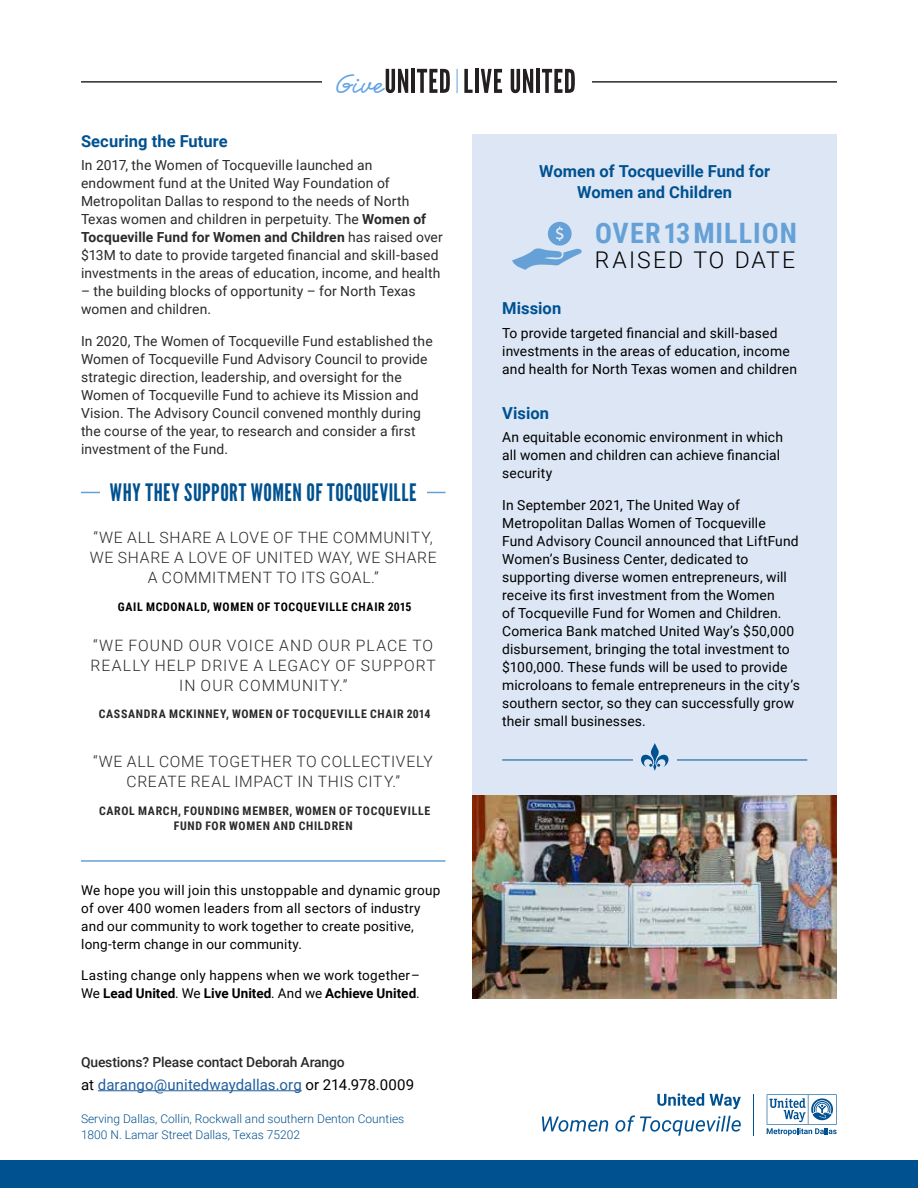
<style>
.page{position:relative;width:918px;height:1188px;background:#fff}
.page>*{position:absolute;margin:0;border:0;box-sizing:border-box;transform-origin:0 0}
.t1{font:800 29.4px "Blitz";color:#61a3e6}
.t2{font:700 28.05px "Roboto Condensed";letter-spacing:.035em;color:#65a1d6}
.t3{font:24px "League Gothic";letter-spacing:.025em;color:#005190}
.t4{font:300 22.95px "Roboto";letter-spacing:.09em;color:#000}
.t5{font:700 16.5px/21px "Roboto";letter-spacing:.005em;color:#005190;text-align:center}
.t6{font:300 15.6px/20px "Roboto";letter-spacing:.045em;color:#292a2a;text-align:center}
.t7{font:300 15.6px/20px "Roboto";letter-spacing:.065em;color:#292a2a;text-align:center}
.t8{font:15px "Roboto";letter-spacing:.005em;color:#215e9e}
.t9{font:13.8px/18px "Roboto";letter-spacing:.01em;color:#000}
.t10{font:13.8px/18px "Roboto";letter-spacing:.01em;color:#292a2a}
.t11{font:500 13.8px "Roboto";letter-spacing:-.01em;color:#292a2a}
.t12{font:13.5px/18px "Roboto";letter-spacing:.015em;color:#000}
.t13{font:300 12px/16.5px "Roboto";color:#005190}
.t14{font:700 11.85px/15px "Roboto Condensed";letter-spacing:.055em;color:#292a2a;text-align:center}
.t15{font:700 11.85px "Roboto Condensed";letter-spacing:.055em;color:#000}
.s1{font-weight:700}
.s2{color:#000}
</style>
<div class="page">
<hr style="left:81px;top:81px;width:756px;height:2px;background:#292a2a">
<div style="left:322px;top:62px;width:270px;height:38px;background:#fff"></div>
<svg style="left:464px;top:69px;width:9px;height:24px"></svg>
<hr style="left:475px;top:69px;width:3px;height:24px;background:#241f21">
<svg style="left:481px;top:69px;width:21px;height:24px"></svg>
<svg style="left:511px;top:69px;width:22px;height:24px"></svg>
<hr style="left:536px;top:69px;width:4px;height:24px;background:#241f21">
<svg style="left:542px;top:69px;width:33px;height:24px"></svg>
<svg style="left:386px;top:69px;width:22px;height:24px"></svg>
<hr style="left:411px;top:69px;width:4px;height:24px;background:#241f21">
<svg style="left:417px;top:69px;width:33px;height:24px"></svg>
<svg style="left:457px;top:69px;width:1px;height:24px"></svg>
<div style="left:0;top:1160px;width:918px;height:28px;background:#005190"></div>
<img style="left:472px;top:795px;width:365px;height:203px">
<hr style="left:81px;top:860px;width:365px;height:2px;background:#65a1d6">
<hr style="left:81px;top:492px;width:365px;height:1px;background:#65a1d6">
<div style="left:100px;top:484px;width:326px;height:17px;background:#fff"></div>
<div style="left:472px;top:134px;width:365px;height:661px;background:#dce6f5"></div>
<hr style="left:502px;top:760px;width:305px;height:1px;background:#005190">
<div style="left:633px;top:743px;width:44px;height:28px;background:#dce6f5"></div>
<svg style="left:641px;top:743px;width:28px;height:28px"></svg>
<svg style="left:512px;top:222px;width:70px;height:48px"></svg>
<hr style="left:98px;top:1090px;width:204px;height:1px;background:#215e9e">
<svg style="left:767px;top:1094px;width:70px;height:42px"></svg>
<hr style="left:754px;top:1094px;width:1px;height:41px;background:#005191">
<svg style="left:542px;top:1117px;width:66px;height:15px"></svg>
<svg style="left:615px;top:1115px;width:126px;height:21px"></svg>
<svg style="left:657px;top:1093px;width:47px;height:13px"></svg>
<svg style="left:710px;top:1094px;width:31px;height:15px"></svg>
<h1 class="t1" style="left:337px;top:68px;width:49px">Give</h1>
<p class="t5" style="left:81px;top:130px;width:148px">Securing the Future</p>
<p class="t10" style="left:81px;top:156px;width:363px">In 2017, the Women of Tocqueville launched an endowment fund at the United Way Foundation of Metropolitan Dallas to respond to the needs of North Texas women and children in perpetuity. The <span class="s1">Women of Tocqueville Fund for Women and Children</span> has raised over $13M to date to provide targeted financial and skill-based investments in the areas of education, income, and health</p>
<p class="t10" style="left:81px;top:282px;width:336px">– the building blocks of opportunity – for North Texas women and children.</p>
<p class="t10" style="left:81px;top:331px;width:353px">In 2020, The Women of Tocqueville Fund established the Women of Tocqueville Fund Advisory Council to provide strategic direction, leadership, and oversight for the Women of Tocqueville Fund to achieve its Mission and Vision. The Advisory Council convened monthly during the course of the year, to research and consider a first investment of the Fund.</p>
<h3 class="t3" style="left:110px;top:478px;width:308px">WHY THEY SUPPORT WOMEN OF TOCQUEVILLE</h3>
<p class="t6" style="left:90px;top:527px;width:348px">“WE ALL SHARE A LOVE OF THE COMMUNITY,<br>WE SHARE A LOVE OF UNITED WAY, WE SHARE<br>A COMMITMENT TO ITS GOAL.”</p>
<p class="t15" style="left:118px;top:598px;width:295px">GAIL MCDONALD, WOMEN OF TOCQUEVILLE CHAIR 2015</p>
<p class="t7" style="left:91px;top:635px;width:347px">“WE FOUND OUR VOICE AND OUR PLACE TO<br>REALLY HELP DRIVE A LEGACY OF SUPPORT<br>IN OUR COMMUNITY.”</p>
<p class="t14" style="left:99px;top:706px;width:333px">CASSANDRA MCKINNEY, WOMEN OF TOCQUEVILLE CHAIR 2014</p>
<p class="t6" style="left:93px;top:751px;width:341px">“WE ALL COME TOGETHER TO COLLECTIVELY<br>CREATE REAL IMPACT IN THIS CITY.”</p>
<p class="t14" style="left:99px;top:803px;width:333px">CAROL MARCH, FOUNDING MEMBER, WOMEN OF TOCQUEVILLE<br>FUND FOR WOMEN AND CHILDREN</p>
<p class="t12" style="left:81px;top:881px;width:361px">We hope you will join this unstoppable and dynamic group of over 400 women leaders from all sectors of industry and our community to work together to create positive, long-term change in our community.</p>
<p class="t12" style="left:81px;top:966px;width:340px">Lasting change only happens when we work together–<br>We <span class="s1">Lead United</span>. We <span class="s1">Live United</span>. And we <span class="s1">Achieve United</span>.</p>
<p class="t11" style="left:81px;top:1053px;width:265px">Questions? Please contact Deborah Arango</p>
<p class="t8" style="left:81px;top:1074px;width:335px"><span class="s2">at</span> darango@unitedwaydallas.org <span class="s2">or 214.978.0009</span></p>
<p class="t13" style="left:81px;top:1110px;width:325px">Serving Dallas, Collin, Rockwall and southern Denton Counties<br>1800 N. Lamar Street Dallas, Texas 75202</p>
<p class="t5" style="left:539px;top:160px;width:232px">Women of Tocqueville Fund for<br>Women and Children</p>
<h2 class="t2" style="left:595px;top:214px;width:203px">OVER 13 MILLION</h2>
<h3 class="t4" style="left:595px;top:244px;width:202px">RAISED TO DATE</h3>
<p class="t5" style="left:502px;top:297px;width:61px">Mission</p>
<p class="t9" style="left:502px;top:323px;width:297px">To provide targeted financial and skill-based investments in the areas of education, income and health for North Texas women and children</p>
<p class="t5" style="left:502px;top:402px;width:48px">Vision</p>
<p class="t9" style="left:502px;top:428px;width:282px">An equitable economic environment in which all women and children can achieve financial security</p>
<p class="t9" style="left:502px;top:495px;width:299px">In September 2021, The United Way of Metropolitan Dallas Women of Tocqueville Fund Advisory Council announced that LiftFund Women’s Business Center, dedicated to supporting diverse women entrepreneurs, will receive its first investment from the Women<br>of Tocqueville Fund for Women and Children.<br>Comerica Bank matched United Way’s $50,000 disbursement, bringing the total investment to $100,000. These funds will be used to provide microloans to female entrepreneurs in the city’s southern sector, so they can successfully grow their small businesses.</p>
</div>
